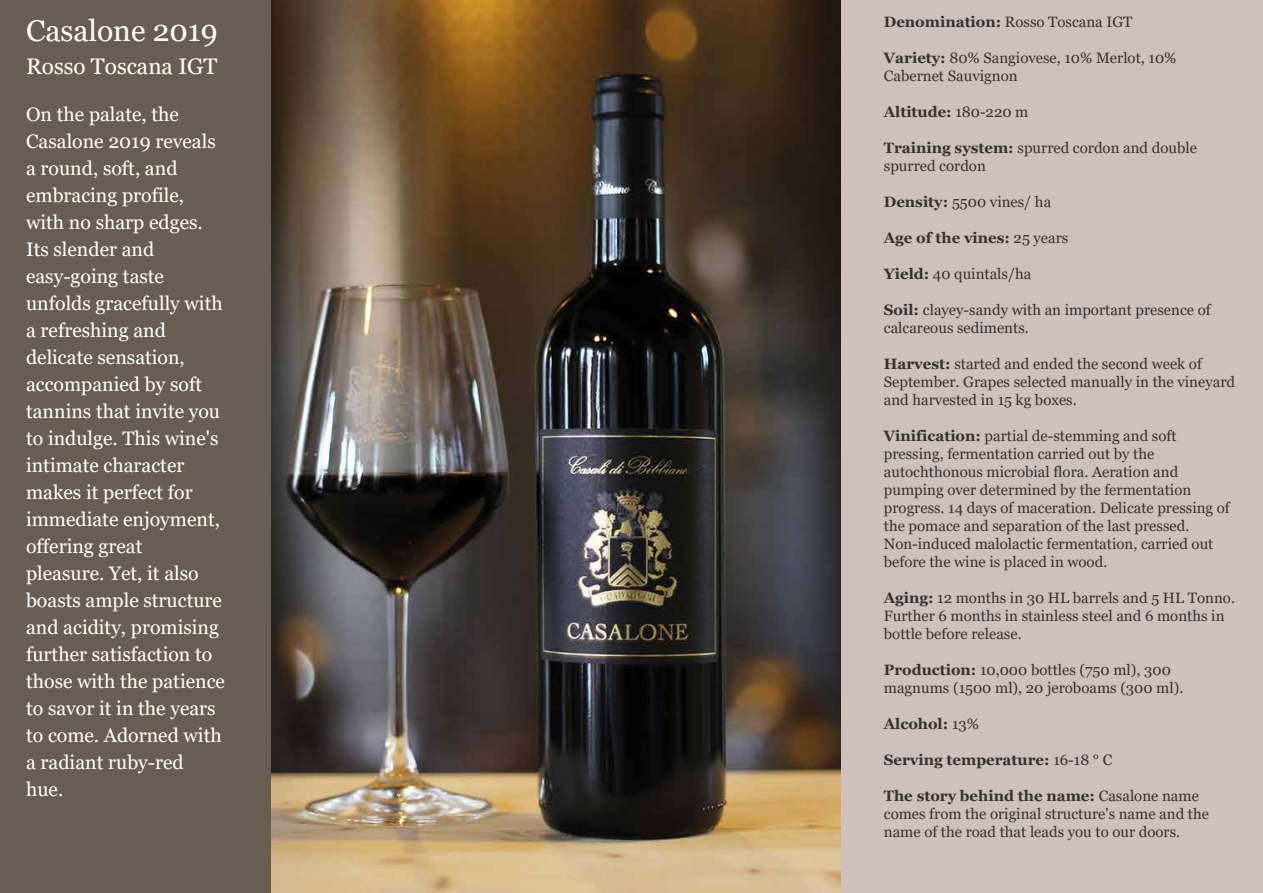
<style>
.page{position:relative;width:1263px;height:893px;background:#fff}
.page>*{position:absolute;margin:0;border:0;box-sizing:border-box;transform-origin:0 0}
.t1{font:30px "Georgia";color:#fff}
.t2{font:22.5px "Georgia";color:#fff}
.t3{font:19.5px/27px "Georgia";color:#fff}
.t4{font:15px/18px "Georgia";color:#333}
.t5{font:700 15px "Georgia";color:#333}
.s1{font-weight:700}
.s2{font-weight:400}
</style>
<div class="page">
<img style="left:270px;top:0;width:571px;height:893px">
<div style="left:841px;top:0;width:422px;height:893px;background:#cec1bc"></div>
<div style="left:0;top:0;width:270px;height:893px;background:#675d52"></div>
<h1 class="t1" style="left:26px;top:13px;width:193px">Casalone 2019</h1>
<h2 class="t2" style="left:26px;top:53px;width:193px">Rosso Toscana IGT</h2>
<p class="t3" style="left:26px;top:101px;width:200px">On the palate, the<br>Casalone 2019 reveals a round, soft, and embracing profile, with no sharp edges.<br>Its slender and easy-going taste unfolds gracefully with a refreshing and delicate sensation, accompanied by soft tannins that invite you to indulge. This wine's intimate character makes it perfect for immediate enjoyment, offering great pleasure. Yet, it also boasts ample structure and acidity, promising further satisfaction to those with the patience to savor it in the years to come. Adorned with a radiant ruby-red hue.</p>
<p class="t4" style="left:884px;top:13px;width:250px"><span class="s1">Denomination:</span> Rosso Toscana IGT</p>
<p class="t4" style="left:884px;top:49px;width:294px"><span class="s1">Variety:</span> 80% Sangiovese, 10% Merlot, 10%<br>Cabernet Sauvignon</p>
<p class="t5" style="left:884px;top:103px;width:146px">Altitude: <span class="s2">180-220 m</span></p>
<p class="t4" style="left:884px;top:139px;width:315px"><span class="s1">Training system:</span> spurred cordon and double spurred cordon</p>
<p class="t4" style="left:884px;top:193px;width:169px"><span class="s1">Density:</span> 5500 vines/ ha</p>
<p class="t5" style="left:884px;top:229px;width:186px">Age of the vines: <span class="s2">25 years</span></p>
<p class="t4" style="left:884px;top:265px;width:149px"><span class="s1">Yield:</span> 40 quintals/ha</p>
<p class="t4" style="left:884px;top:301px;width:328px"><span class="s1">Soil:</span> clayey-sandy with an important presence of calcareous sediments.</p>
<p class="t4" style="left:884px;top:355px;width:353px"><span class="s1">Harvest:</span> started and ended the second week of<br>September. Grapes selected manually in the vineyard and harvested in 15 kg boxes.</p>
<p class="t4" style="left:884px;top:427px;width:347px"><span class="s1">Vinification:</span> partial de-stemming and soft pressing, fermentation carried out by the autochthonous microbial flora. Aeration and pumping over determined by the fermentation progress. 14 days of maceration. Delicate pressing of the pomace and separation of the last pressed.<br>Non-induced malolactic fermentation, carried out before the wine is placed in wood.</p>
<p class="t4" style="left:884px;top:589px;width:353px"><span class="s1">Aging:</span> 12 months in 30 HL barrels and 5 HL Tonno.<br>Further 6 months in stainless steel and 6 months in bottle before release.</p>
<p class="t4" style="left:884px;top:661px;width:301px"><span class="s1">Production:</span> 10,000 bottles (750 ml), 300 magnums (1500 ml), 20 jeroboams (300 ml).</p>
<p class="t5" style="left:884px;top:715px;width:97px">Alcohol: <span class="s2">13%</span></p>
<p class="t5" style="left:884px;top:751px;width:230px">Serving temperature: <span class="s2">16-18 ° C</span></p>
<p class="t4" style="left:884px;top:787px;width:327px"><span class="s1">The story behind the name:</span> Casalone name comes from the original structure's name and the name of the road that leads you to our doors.</p>
</div>
